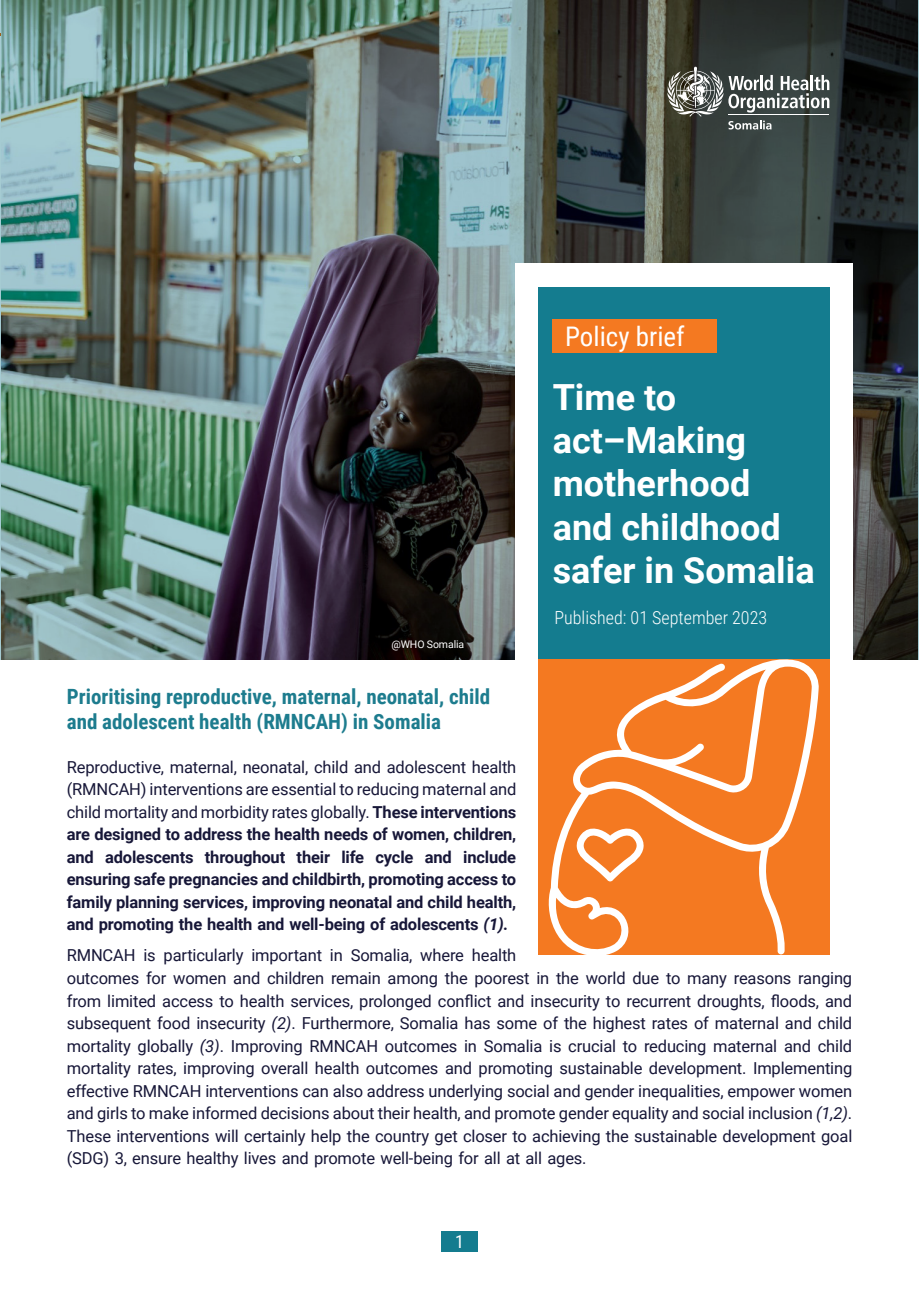
<style>
.page{position:relative;width:919px;height:1289px;background:#fff}
.page>*{position:absolute;margin:0;border:0;box-sizing:border-box;transform-origin:0 0}
.t1{font:700 36px/43.2px "Roboto";color:#fff}
.t2{font:27px "Roboto Condensed";color:#fff}
.t3{font:700 21px/25.2px "Roboto Condensed";color:#1d7c8e}
.t4{font:300 18px "Roboto Condensed";color:#fff}
.t5{font:18px "Roboto Condensed";color:#fff}
.Main_body_text{font:16.5px/22.5px "Roboto";letter-spacing:-.01em;color:#171738}
.Main_body_text-2{font:700 16.5px/22.5px "Roboto";letter-spacing:-.01em;color:#171738;text-align:justify}
.Main_body_text-3{font:10.5px "Roboto";letter-spacing:-.01em;color:#fff}
.s1{font-weight:400}
.s2{font-style:italic}
</style>
<div class="page">
<div style="left:441px;top:1230px;width:36px;height:21px;background:#147c8f"></div>
<img style="left:0;top:0;width:918px;height:659px">
<div style="left:514px;top:264px;width:338px;height:691px;background:#fff"></div>
<div style="left:537px;top:287px;width:292px;height:372px;background:#147c8f"></div>
<svg style="left:666px;top:67px;width:163px;height:63px;background:#666c68"></svg>
<div style="left:552px;top:319px;width:164px;height:34px;background:#f47921"></div>
<div style="left:537px;top:659px;width:292px;height:296px;background:#f47921"></div>
<svg style="left:548px;top:659px;width:271px;height:296px"></svg>
<svg style="left:576px;top:824px;width:68px;height:57px"></svg>
<p class="t2" style="left:565px;top:317px;width:121px">Policy brief</p>
<p class="t1" style="left:552px;top:374px;width:263px">Time to act–Making motherhood and childhood safer in Somalia</p>
<p class="Main_body_text-3" style="left:391px;top:637px;width:74px">@WHO Somalia</p>
<p class="t4" style="left:554px;top:605px;width:214px">Published: 01 September 2023</p>
<p class="t3" style="left:67px;top:683px;width:425px">Prioritising reproductive, maternal, neonatal, child and adolescent health (RMNCAH) in Somalia</p>
<p class="Main_body_text-2" style="left:67px;top:755px;width:451px"><span class="s1">Reproductive, maternal, neonatal, child and adolescent health (RMNCAH) interventions are essential to reducing maternal and child mortality and morbidity rates globally.</span> These interventions are designed to address the health needs of women, children, and adolescents throughout their life cycle and include ensuring safe pregnancies and childbirth, promoting access to family planning services, improving neonatal and child health, and promoting the health and well-being of adolescents <span class="s2">(1).</span></p>
<p class="Main_body_text" style="left:67px;top:943px;width:787px">RMNCAH is particularly important in Somalia, where health<br>outcomes for women and children remain among the poorest in the world due to many reasons ranging from limited access to health services, prolonged conflict and insecurity to recurrent droughts, floods, and subsequent food insecurity <span class="s2">(2)</span>. Furthermore, Somalia has some of the highest rates of maternal and child mortality globally <span class="s2">(3)</span>. Improving RMNCAH outcomes in Somalia is crucial to reducing maternal and child mortality rates, improving overall health outcomes and promoting sustainable development. Implementing effective RMNCAH interventions can also address underlying social and gender inequalities, empower women and girls to make informed decisions about their health, and promote gender equality and social inclusion <span class="s2">(1,2)</span>.<br>These interventions will certainly help the country get closer to achieving the sustainable development goal (SDG) 3, ensure healthy lives and promote well-being for all at all ages.</p>
<p class="t5" style="left:455px;top:1228px;width:10px">1</p>
</div>
